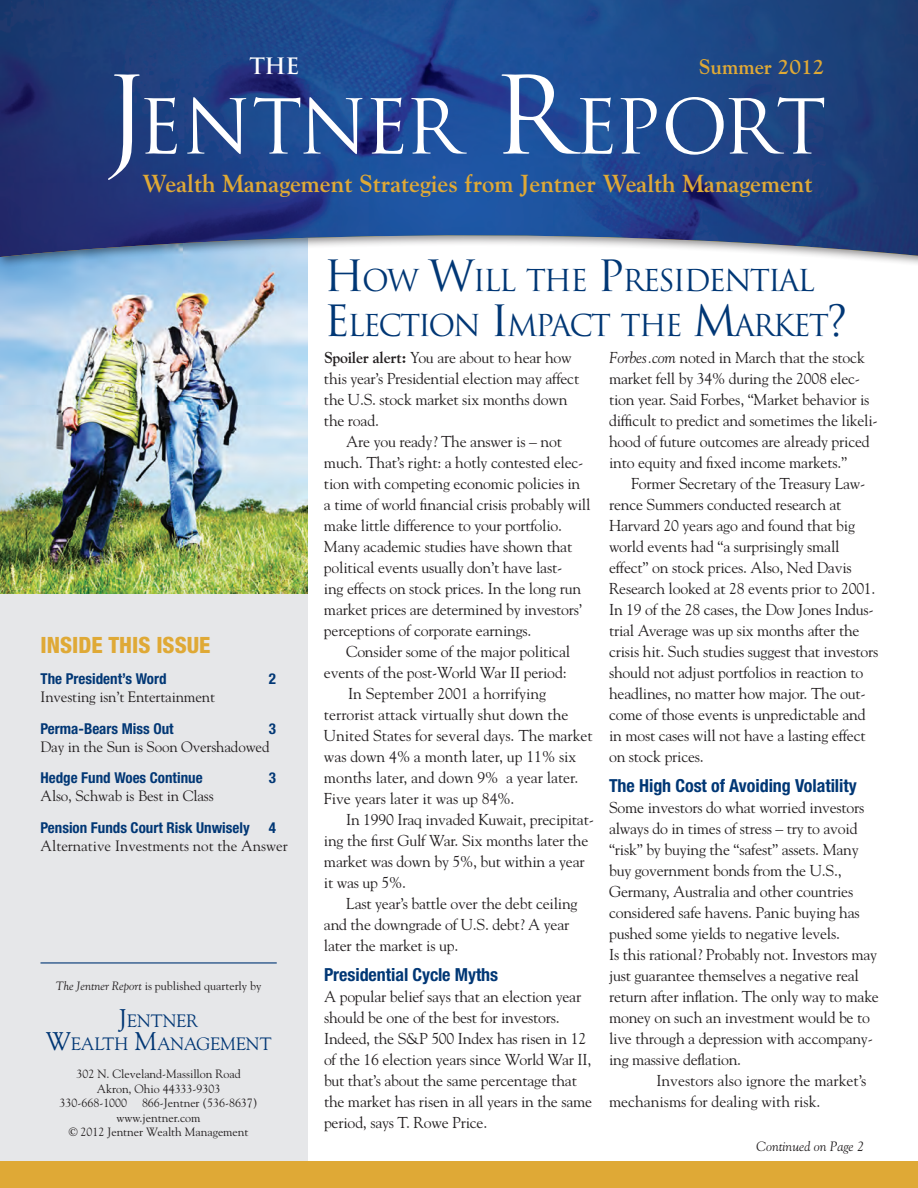
<style>
.page{position:relative;width:918px;height:1188px;background:#fff}
.page>*{position:absolute;margin:0;border:0;box-sizing:border-box;transform-origin:0 0}
.t1{font:73.5px "Trajan";letter-spacing:-.055em;color:#fff}
.Headlines__Trajan{font:29.4px/45px "Trajan";letter-spacing:-.07em;color:#013775}
.t2{font:700 24.6px "Goudy";letter-spacing:-.005em;color:#dfa936}
.t3{font:800 condensed 22.5px "Helvetica Neue";color:#dfa936}
.t4{font:700 22.05px "Trajan";color:#fff}
.t5{font:700 21px "Goudy";letter-spacing:-.005em;color:#dfa936}
.Blue_Subheads{font:700 condensed 18px "Helvetica Neue";letter-spacing:-.005em;color:#013775}
.t6{font:17.85px "Goudy";letter-spacing:-.005em;color:#013775}
.Body_Copy{font:15.75px/21px "Goudy";letter-spacing:-.015em;color:#231f20}
.Subsequent_Paragraph{font:15.75px/21px "Goudy";letter-spacing:-.005em;color:#231f20}
.TOC_Body{font:15px "Goudy";letter-spacing:-.01em;color:#231f20}
.TOC_Heads{font:700 condensed 15px "Helvetica Neue";color:#013775}
.Subheads___Italic{font:italic 13.5px "Goudy";color:#231f20}
.t7{font:12px "Goudy";letter-spacing:-.005em;color:#231f20}
.s1{font-size:105px}
.s2{font-style:italic}
.s3{font-size:25.5px}
.s4{font-size:42px}
.s5{font-weight:700}
</style>
<div class="page">
<div style="left:0;top:259px;width:308px;height:929px;background:#e6e7e9"></div>
<img style="left:0;top:268px;width:308px;height:325px">
<div style="left:0;top:0;width:918px;height:268px;background:#231f20;opacity:.5"></div>
<img style="left:0;top:0;width:918px;height:257px">
<div style="left:0;top:1161px;width:918px;height:27px;background:#dfa936"></div>
<hr style="left:40px;top:962px;width:237px;height:2px;background:#013775">
<p class="t4" style="left:249px;top:52px;width:52px">The</p>
<p class="t5" style="left:699px;top:54px;width:127px">Summer 2012</p>
<p class="t1" style="left:105px;top:82px;width:724px"><span class="s1">J</span>ENTNER <span class="s1">R</span>EPORT</p>
<p class="t2" style="left:143px;top:168px;width:672px">Wealth Management Strategies from Jentner Wealth Management</p>
<p class="t3" style="left:40px;top:631px;width:172px">INSIDE THIS ISSUE</p>
<p class="TOC_Heads" style="left:40px;top:670px;width:128px">The President’s Word</p>
<p class="TOC_Heads" style="left:269px;top:670px;width:9px">2</p>
<p class="TOC_Body" style="left:40px;top:688px;width:176px">Investing isn’t Entertainment</p>
<p class="TOC_Heads" style="left:40px;top:719px;width:135px">Perma-Bears Miss Out</p>
<p class="TOC_Heads" style="left:269px;top:719px;width:9px">3</p>
<p class="TOC_Body" style="left:40px;top:737px;width:231px">Day in the Sun is Soon Overshadowed</p>
<p class="TOC_Heads" style="left:40px;top:769px;width:164px">Hedge Fund Woes Continue</p>
<p class="TOC_Heads" style="left:269px;top:769px;width:9px">3</p>
<p class="TOC_Body" style="left:40px;top:787px;width:175px">Also, Schwab is Best in Class</p>
<p class="TOC_Heads" style="left:40px;top:818px;width:211px">Pension Funds Court Risk Unwisely</p>
<p class="TOC_Heads" style="left:269px;top:818px;width:9px">4</p>
<p class="TOC_Body" style="left:40px;top:836px;width:249px">Alternative Investments not the Answer</p>
<p class="t7" style="left:56px;top:979px;width:207px"><span class="s2">The Jentner Report</span> is published quarterly by</p>
<p class="t6" style="left:119px;top:1010px;width:81px"><span class="s3">J</span>ENTNER</p>
<p class="t6" style="left:46px;top:1033px;width:227px"><span class="s3">W</span>EALTH <span class="s3">M</span>ANAGEMENT</p>
<p class="t7" style="left:77px;top:1067px;width:166px">302 N. Cleveland-Massillon Road</p>
<p class="t7" style="left:97px;top:1081px;width:125px">Akron, Ohio 44333-9303</p>
<p class="t7" style="left:60px;top:1096px;width:199px">330-668-1000 866-Jentner (536-8637)</p>
<p class="t7" style="left:117px;top:1110px;width:85px">www.jentner.com</p>
<p class="t7" style="left:69px;top:1124px;width:181px">© 2012 Jentner Wealth Management</p>
<p class="Headlines__Trajan" style="left:324px;top:258px;width:525px"><span class="s4">H</span>OW <span class="s4">W</span>ILL THE <span class="s4">P</span> RESIDENTIAL<br><span class="s4">E</span> LECTION <span class="s4">I</span> MPACT TH E <span class="s4">M</span>ARKET<span class="s4">?</span></p>
<p class="Body_Copy" style="left:324px;top:347px;width:257px"><span class="s5">Spoiler alert:</span> You are about to hear how this year’s Presidential election may affect the U.S. stock market six months down the road.</p>
<p class="Body_Copy" style="left:324px;top:431px;width:268px;text-indent:22px">Are you ready? The answer is – not much. That’s right: a hotly contested elec&shy;tion with competing economic policies in a time of world financial crisis probably will make little difference to your portfolio.</p>
<p class="Body_Copy" style="left:324px;top:536px;width:260px">Many academic studies have shown that political events usually don’t have last&shy;ing effects on stock prices. In the long run market prices are determined by investors’ perceptions of corporate earnings.</p>
<p class="Body_Copy" style="left:324px;top:641px;width:248px;text-align:right">Consider some of the major political events of the post-World War II period:</p>
<p class="Subsequent_Paragraph" style="left:324px;top:683px;width:270px;text-indent:24px">In September 2001 a horrifying terrorist attack virtually shut down the United States for several days. The market was down 4% a month later, up 11% six months later, and down 9% a year later.<br>Five years later it was up 84%.</p>
<p class="Body_Copy" style="left:324px;top:809px;width:271px;text-indent:22px">In 1990 Iraq invaded Kuwait, precipitat&shy;ing the first Gulf War. Six months later the market was down by 5%, but within a year it was up 5%.</p>
<p class="Body_Copy" style="left:324px;top:893px;width:255px;text-indent:22px">Last year’s battle over the debt ceiling and the downgrade of U.S. debt? A year later the market is up.</p>
<p class="Blue_Subheads" style="left:324px;top:964px;width:176px">Presidential Cycle Myths</p>
<p class="Body_Copy" style="left:324px;top:986px;width:270px">A popular belief says that an election year should be one of the best for investors.<br>Indeed, the S&amp;P 500 Index has risen in 12 of the 16 election years since World War II, but that’s about the same percentage that the market has risen in all years in the same period, says T. Rowe Price.</p>
<p class="Body_Copy" style="left:609px;top:347px;width:270px"><span class="s2">Forbes.com</span> noted in March that the stock market fell by 34% during the 2008 elec&shy;tion year. Said Forbes, “Market behavior is difficult to predict and sometimes the likeli&shy;hood of future outcomes are already priced into equity and fixed income markets.”</p>
<p class="Body_Copy" style="left:609px;top:473px;width:271px;text-indent:22px">Former Secretary of the Treasury Law&shy;rence Summers conducted research at Harvard 20 years ago and found that big world events had “a surprisingly small effect” on stock prices. Also, Ned Davis Research looked at 28 events prior to 2001.<br>In 19 of the 28 cases, the Dow Jones Indus&shy;trial Average was up six months after the crisis hit. Such studies suggest that investors should not adjust portfolios in reaction to headlines, no matter how major. The out&shy;come of those events is unpredictable and in most cases will not have a lasting effect on stock prices.</p>
<p class="Blue_Subheads" style="left:609px;top:775px;width:249px">The High Cost of Avoiding Volatility</p>
<p class="Body_Copy" style="left:609px;top:797px;width:257px">Some investors do what worried investors always do in times of stress – try to avoid “risk” by buying the “safest” assets. Many buy government bonds from the U.S., Germany, Australia and other countries considered safe havens. Panic buying has pushed some yields to negative levels.</p>
<p class="Body_Copy" style="left:609px;top:944px;width:271px">Is this rational? Probably not. Investors may just guarantee themselves a negative real return after inflation. The only way to make money on such an investment would be to live through a depression with accompany&shy;ing massive deflation.</p>
<p class="Subsequent_Paragraph" style="left:609px;top:1070px;width:259px;text-indent:47px">Investors also ignore the market’s mechanisms for dealing with risk.</p>
<p class="Subheads___Italic" style="left:756px;top:1138px;width:109px">Continued on Page 2</p>
</div>
